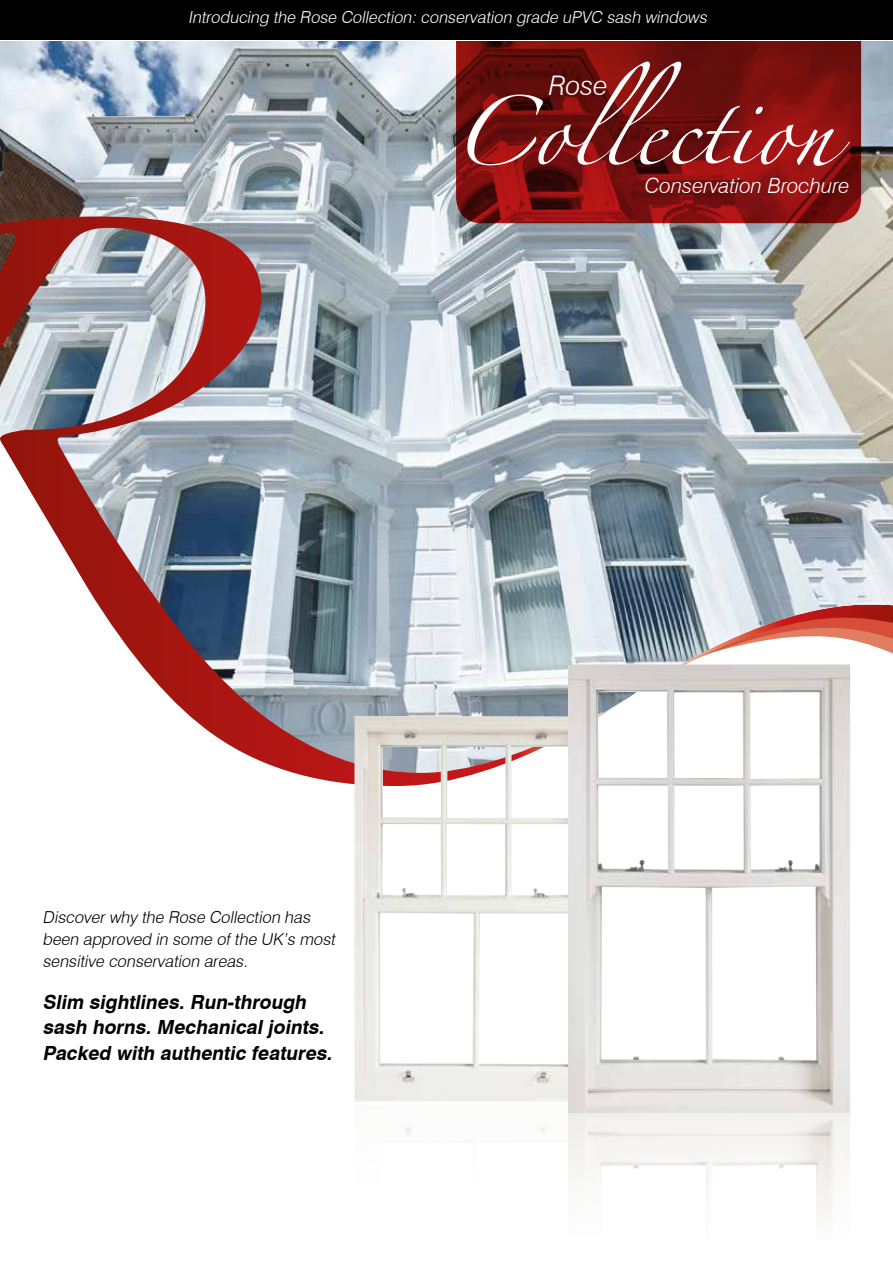
<style>
.page{position:relative;width:893px;height:1263px;background:#fff}
.page>*{position:absolute;margin:0;border:0;box-sizing:border-box;transform-origin:0 0}
.t1{font:italic 300 27px "Swiss 721 BT";color:#fff}
.t2{font:italic 300 21px "Swiss 721 BT";color:#fff}
.t3{font:italic 700 19.5px/25.5px "Swiss 721 BT";color:#000}
.t4{font:italic 300 16.5px/22.4px "Swiss 721 BT";color:#000}
.t5{font:italic 300 16.5px "Swiss 721 BT";color:#fff}
</style>
<div class="page">
<img style="left:0;top:41px;width:893px;height:638px">
<svg style="left:0;top:216px;width:632px;height:569px"></svg>
<svg style="left:456px;top:41px;width:405px;height:182px;background:#7c100f"></svg>
<div style="left:0;top:0;width:893px;height:41px;background:#000"></div>
<svg style="left:467px;top:62px;width:383px;height:104px;background:#852a29"></svg>
<img style="left:354px;top:716px;width:214px;height:386px">
<img style="left:568px;top:664px;width:282px;height:545px">
<p class="t5" style="left:188px;top:7px;width:523px">Introducing the Rose Collection:conservation grade uPVC sash windows</p>
<h1 class="t1" style="left:549px;top:69px;width:61px">Rose</h1>
<p class="t2" style="left:645px;top:172px;width:206px">Conservation Brochure</p>
<p class="t4" style="left:43px;top:906px;width:297px">Discoverwhy the Rose Collection has been approved in some ofthe UK’s most sensitive conservation areas.</p>
<p class="t3" style="left:43px;top:989px;width:295px">Slim sightlines. Run-through sash horns. Mechanical joints.<br>Packed with authentic features.</p>
</div>
